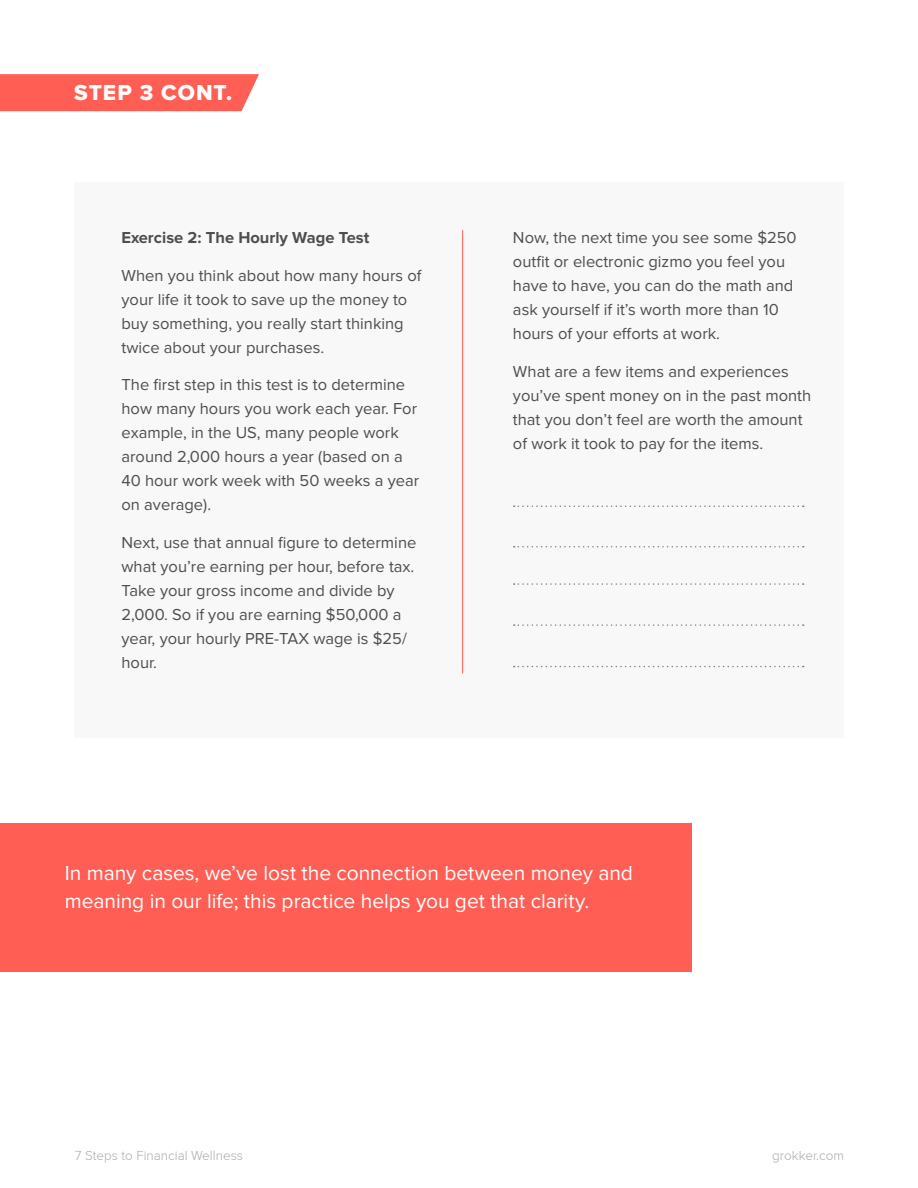
<style>
.page{position:relative;width:918px;height:1188px;background:#fff}
.page>*{position:absolute;margin:0;border:0;box-sizing:border-box;transform-origin:0 0}
.t1{font:22.5px "Proxima Nova Extrabld";letter-spacing:.045em;color:#fff}
.t2{font:21px/28.5px "Proxima Nova";color:#fff}
.t3{font:16.5px/24px "Proxima Nova";color:#4f4d4d}
.t4{font:700 16.5px "Proxima Nova";color:#4f4d4d}
.t5{font:300 13.5px "Proxima Nova";color:#aaabab}
</style>
<div class="page">
<div style="left:74px;top:183px;width:770px;height:555px;background:#f8f8f8"></div>
<div style="left:0;top:74px;width:259px;height:37px;background:#ff5e54"></div>
<hr style="left:462px;top:230px;width:1px;height:444px;background:#ff5e54">
<svg style="left:514px;top:546px;width:290px;height:1px"></svg>
<svg style="left:514px;top:624px;width:290px;height:2px"></svg>
<svg style="left:514px;top:583px;width:290px;height:2px"></svg>
<svg style="left:514px;top:666px;width:290px;height:1px"></svg>
<svg style="left:514px;top:505px;width:290px;height:2px"></svg>
<div style="left:0;top:823px;width:691px;height:148px;background:#ff5e54"></div>
<h1 class="t1" style="left:74px;top:80px;width:160px">STEP 3 CONT.</h1>
<p class="t4" style="left:122px;top:228px;width:249px">Exercise 2: The Hourly Wage Test</p>
<p class="t3" style="left:122px;top:263px;width:302px">When you think about how many hours of your life it took to save up the money to buy something, you really start thinking twice about your purchases.</p>
<p class="t3" style="left:122px;top:373px;width:299px">The first step in this test is to determine how many hours you work each year. For example, in the US, many people work around 2,000 hours a year (based on a<br>40 hour work week with 50 weeks a year on average).</p>
<p class="t3" style="left:122px;top:531px;width:296px">Next, use that annual figure to determine what you’re earning per hour, before tax.<br>Take your gross income and divide by 2,000. So if you are earning $50,000 a year, your hourly PRE-TAX wage is $25/ hour.</p>
<p class="t3" style="left:513px;top:226px;width:285px">Now, the next time you see some $250 outfit or electronic gizmo you feel you have to have, you can do the math and ask yourself if it’s worth more than 10 hours of your efforts at work.</p>
<p class="t3" style="left:513px;top:360px;width:300px">What are a few items and experiences you’ve spent money on in the past month that you don’t feel are worth the amount of work it took to pay for the items.</p>
<p class="t2" style="left:65px;top:859px;width:570px">In many cases, we’ve lost the connection between money and meaning in our life; this practice helps you get that clarity.</p>
<p class="t5" style="left:75px;top:1148px;width:170px">7 Steps to Financial Wellness</p>
<p class="t5" style="left:772px;top:1148px;width:73px">grokker.com</p>
</div>
